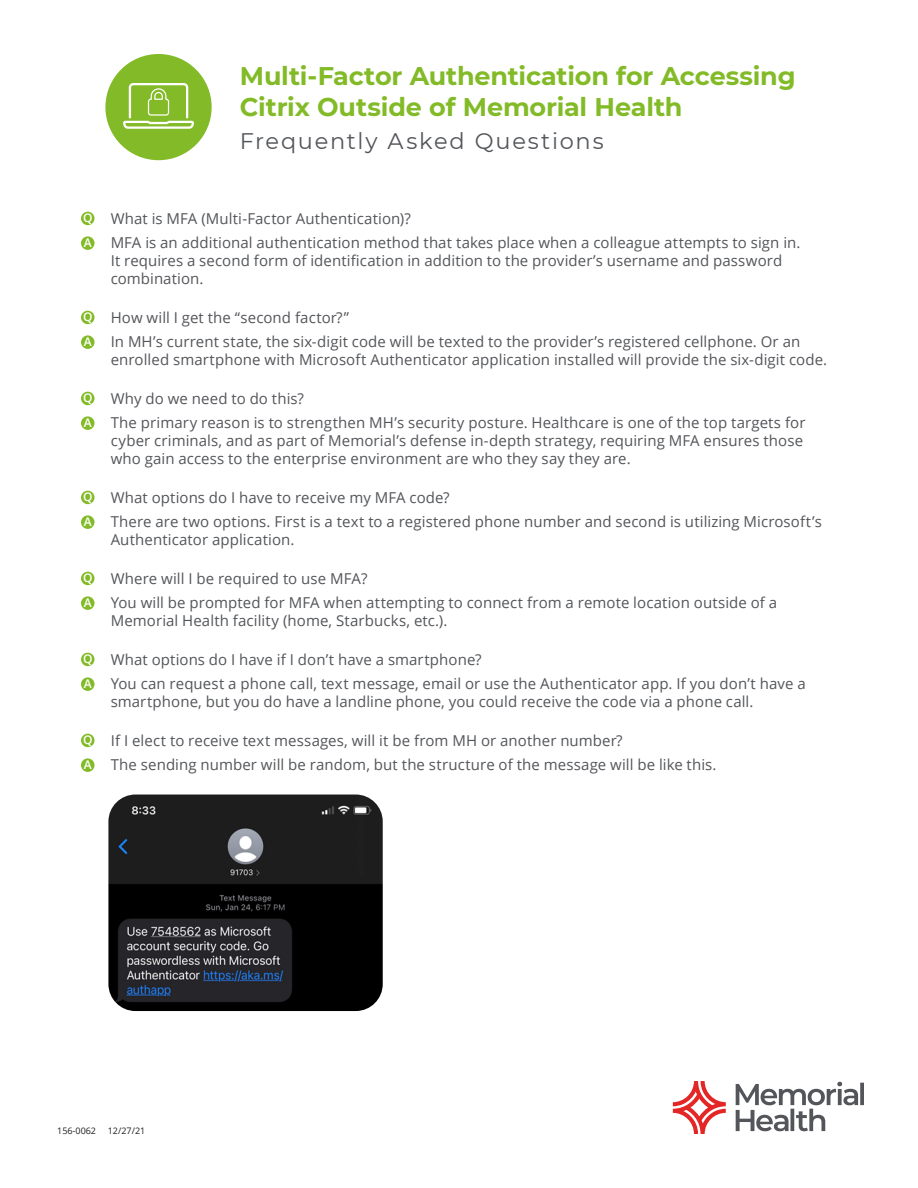
<style>
.page{position:relative;width:918px;height:1188px;background:#fff}
.page>*{position:absolute;margin:0;border:0;box-sizing:border-box;transform-origin:0 0}
.t1{font:700 25.5px/30.6px "Montserrat";letter-spacing:-.01em;color:#82bb27}
.t2{font:22.5px "Montserrat";letter-spacing:.08em;color:#54555a}
.t3{font:15px/18px "Open Sans";letter-spacing:.005em;color:#54555a}
.t4{font:600 12px "Open Sans";color:#fff}
.t5{font:9px "Open Sans";color:#231f20}
</style>
<div class="page">
<div style="left:105px;top:54px;width:107px;height:106px;background:#82bb27;border-radius:50%"></div>
<svg style="left:123px;top:83px;width:71px;height:46px"></svg>
<div style="left:81px;top:212px;width:13px;height:13px;background:#82bb27;border-radius:50%"></div>
<div style="left:81px;top:236px;width:13px;height:14px;background:#82bb27;border-radius:50%"></div>
<div style="left:81px;top:311px;width:13px;height:13px;background:#82bb27;border-radius:50%"></div>
<div style="left:81px;top:335px;width:13px;height:14px;background:#82bb27;border-radius:50%"></div>
<div style="left:81px;top:392px;width:13px;height:13px;background:#82bb27;border-radius:50%"></div>
<div style="left:81px;top:416px;width:13px;height:14px;background:#82bb27;border-radius:50%"></div>
<div style="left:81px;top:491px;width:13px;height:13px;background:#82bb27;border-radius:50%"></div>
<div style="left:81px;top:515px;width:13px;height:14px;background:#82bb27;border-radius:50%"></div>
<div style="left:81px;top:572px;width:13px;height:13px;background:#82bb27;border-radius:50%"></div>
<div style="left:81px;top:596px;width:13px;height:14px;background:#82bb27;border-radius:50%"></div>
<div style="left:81px;top:653px;width:13px;height:13px;background:#82bb27;border-radius:50%"></div>
<div style="left:81px;top:677px;width:13px;height:14px;background:#82bb27;border-radius:50%"></div>
<div style="left:81px;top:734px;width:13px;height:13px;background:#82bb27;border-radius:50%"></div>
<div style="left:81px;top:758px;width:13px;height:14px;background:#82bb27;border-radius:50%"></div>
<img style="left:108px;top:795px;width:275px;height:216px">
<svg style="left:736px;top:1082px;width:128px;height:49px"></svg>
<svg style="left:673px;top:1081px;width:53px;height:53px"></svg>
<p class="t1" style="left:240px;top:59px;width:557px">Multi-Factor Authentication for Accessing<br>Citrix Outside of Memorial Health</p>
<p class="t2" style="left:240px;top:126px;width:365px">Frequently Asked Questions</p>
<p class="t4" style="left:83px;top:210px;width:11px">Q</p>
<p class="t3" style="left:111px;top:209px;width:302px">What is MFA (Multi-Factor Authentication)?</p>
<p class="t4" style="left:84px;top:235px;width:9px">A</p>
<p class="t3" style="left:111px;top:234px;width:691px">MFA is an additional authentication method that takes place when a colleague attempts to sign in.<br>It requires a second form of identification in addition to the provider’s username and password combination.</p>
<p class="t4" style="left:83px;top:309px;width:11px">Q</p>
<p class="t3" style="left:111px;top:308px;width:240px">How will I get the “second factor?”</p>
<p class="t4" style="left:84px;top:334px;width:9px">A</p>
<p class="t3" style="left:111px;top:333px;width:718px">In MH’s current state, the six-digit code will be texted to the provider’s registered cellphone. Or an enrolled smartphone with Microsoft Authenticator application installed will provide the six-digit code.</p>
<p class="t4" style="left:83px;top:390px;width:11px">Q</p>
<p class="t3" style="left:111px;top:389px;width:195px">Why do we need to do this?</p>
<p class="t4" style="left:84px;top:415px;width:9px">A</p>
<p class="t3" style="left:111px;top:414px;width:696px">The primary reason is to strengthen MH’s security posture. Healthcare is one of the top targets for cyber criminals, and as part of Memorial’s defense in-depth strategy, requiring MFA ensures those who gain access to the enterprise environment are who they say they are.</p>
<p class="t4" style="left:83px;top:489px;width:11px">Q</p>
<p class="t3" style="left:111px;top:488px;width:340px">What options do I have to receive my MFA code?</p>
<p class="t4" style="left:84px;top:514px;width:9px">A</p>
<p class="t3" style="left:111px;top:513px;width:713px">There are two options. First is a text to a registered phone number and second is utilizing Microsoft’s<br>Authenticator application.</p>
<p class="t4" style="left:83px;top:570px;width:11px">Q</p>
<p class="t3" style="left:111px;top:569px;width:258px">Where will I be required to use MFA?</p>
<p class="t4" style="left:84px;top:595px;width:9px">A</p>
<p class="t3" style="left:111px;top:594px;width:668px">You will be prompted for MFA when attempting to connect from a remote location outside of a<br>Memorial Health facility (home, Starbucks, etc.).</p>
<p class="t4" style="left:83px;top:651px;width:11px">Q</p>
<p class="t3" style="left:111px;top:650px;width:372px">What options do I have if I don’t have a smartphone?</p>
<p class="t4" style="left:84px;top:676px;width:9px">A</p>
<p class="t3" style="left:111px;top:675px;width:697px">You can request a phone call, text message, email or use the Authenticator app. If you don’t have a smartphone, but you do have a landline phone, you could receive the code via a phone call.</p>
<p class="t4" style="left:83px;top:732px;width:11px">Q</p>
<p class="t3" style="left:111px;top:731px;width:513px">If I elect to receive text messages, will it be from MH or another number?</p>
<p class="t4" style="left:84px;top:757px;width:9px">A</p>
<p class="t3" style="left:111px;top:756px;width:607px">The sending number will be random, but the structure of the message will be like this.</p>
<p class="t5" style="left:57px;top:1124px;width:40px">156-0062</p>
<p class="t5" style="left:108px;top:1124px;width:39px">12/27/21</p>
</div>
